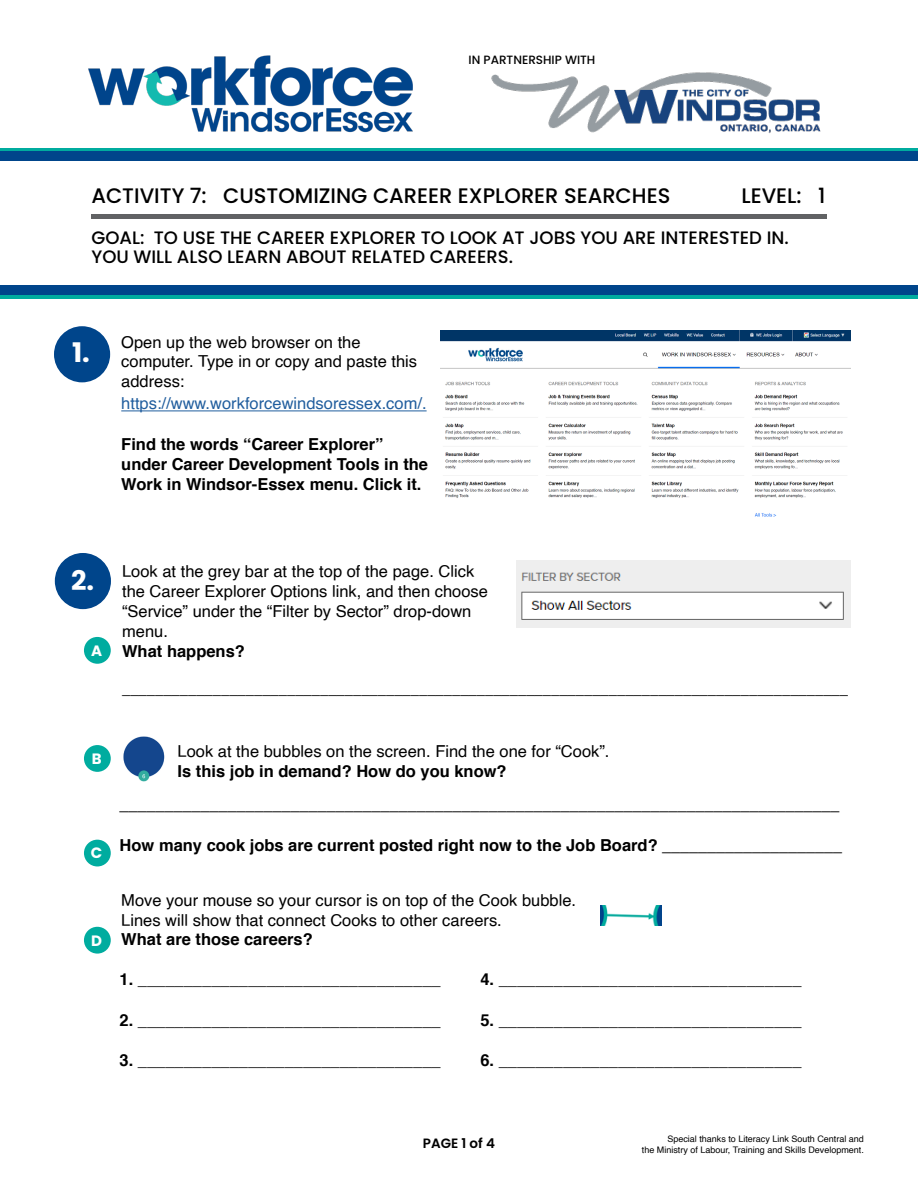
<style>
.page{position:relative;width:918px;height:1188px;background:#fff}
.page>*{position:absolute;margin:0;border:0;box-sizing:border-box;transform-origin:0 0}
.t1{font:700 27px "Poppins";color:#fff}
.t2{font:500 21px "Poppins";color:#000}
.t3{font:500 18px/19.5px "Poppins";color:#000}
.t4{font:18px "Minion Pro";color:#000}
.t5{font:700 16.5px/19.8px "Helvetica";color:#000}
.t6{font:16.5px/19.8px "Helvetica";color:#000}
.t7{font:700 16.5px "Minion Pro";color:#000}
.t8{font:16.5px "Helvetica";color:#215e9e}
.t9{font:700 15px "Poppins";color:#fff}
.t10{font:600 13.5px "Poppins";color:#000}
.t11{font:500 12px "Poppins";color:#000}
.t12{font:9px/10.8px "Helvetica";color:#000;text-align:right}
.s1{font-family:"Minion Pro";font-size:18px}
</style>
<div class="page">
<img style="left:88px;top:55px;width:325px;height:78px">
<div style="left:54px;top:326px;width:56px;height:56px;background:#00458b;border-radius:50%"></div>
<hr style="left:121px;top:411px;width:306px;height:1px;background:#215e9e">
<div style="left:55px;top:553px;width:56px;height:56px;background:#00458b;border-radius:50%"></div>
<hr style="left:91px;top:215px;width:736px;height:4px;background:#616264">
<div style="left:0;top:285px;width:918px;height:10px;background:#00458b"></div>
<hr style="left:0;top:148px;width:918px;height:3px;background:#00ac9f">
<div style="left:0;top:151px;width:918px;height:10px;background:#00458b"></div>
<img style="left:491px;top:72px;width:330px;height:62px">
<hr style="left:0;top:295px;width:918px;height:3px;background:#00ac9f">
<img style="left:601px;top:905px;width:60px;height:21px">
<div style="left:84px;top:637px;width:27px;height:27px;background:#00ac9f;border-radius:50%"></div>
<div style="left:84px;top:745px;width:27px;height:27px;background:#00ac9f;border-radius:50%"></div>
<div style="left:84px;top:840px;width:27px;height:26px;background:#00ac9f;border-radius:50%"></div>
<div style="left:84px;top:927px;width:27px;height:27px;background:#00ac9f;border-radius:50%"></div>
<img style="left:517px;top:560px;width:334px;height:68px">
<img style="left:123px;top:736px;width:42px;height:46px">
<img style="left:441px;top:330px;width:410px;height:187px">
<p class="t11" style="left:469px;top:52px;width:128px">IN PARTNERSHIP WITH</p>
<p class="t2" style="left:91px;top:184px;width:580px">ACTIVITY 7: CUSTOMIZING CAREER EXPLORER SEARCHES</p>
<p class="t2" style="left:741px;top:184px;width:86px">LEVEL: 1</p>
<p class="t3" style="left:91px;top:228px;width:699px">GOAL: TO USE THE CAREER EXPLORER TO LOOK AT JOBS YOU ARE INTERESTED IN.<br>YOU WILL ALSO LEARN ABOUT RELATED CAREERS.</p>
<h1 class="t1" style="left:72px;top:337px;width:19px">1.</h1>
<p class="t6" style="left:121px;top:332px;width:297px">Open up the web browser on the computer. Type in or copy and paste this address:</p>
<p class="t8" style="left:121px;top:390px;width:307px">https://www.workforcewindsoressex.com/.</p>
<p class="t5" style="left:121px;top:435px;width:308px">Find the words “Career Explorer” under Career Development Tools in the<br>Work in Windsor-Essex menu. Click it.</p>
<h1 class="t1" style="left:71px;top:565px;width:25px">2.</h1>
<p class="t9" style="left:91px;top:642px;width:13px">A</p>
<p class="t6" style="left:122px;top:562px;width:367px">Look at the grey bar at the top of the page. Click the Career Explorer Options link, and then choose “Service” under the “Filter by Sector” drop-down menu.</p>
<p class="t5" style="left:122px;top:641px;width:124px">What happens?</p>
<p class="t7" style="left:122px;top:677px;width:727px">________________________________________________________________________________________</p>
<p class="t9" style="left:92px;top:750px;width:11px">B</p>
<p class="t9" style="left:91px;top:844px;width:13px">C</p>
<p class="t9" style="left:91px;top:932px;width:12px">D</p>
<p class="t6" style="left:178px;top:742px;width:433px">Look at the bubbles on the screen. Find the one for “Cook”.</p>
<p class="t5" style="left:178px;top:762px;width:331px">Is this job in demand? How do you know?</p>
<p class="t4" style="left:120px;top:792px;width:722px">________________________________________________________________________________</p>
<p class="t5" style="left:120px;top:835px;width:724px">How many cook jobs are current posted right now to the Job Board? <span class="s1">____________________</span></p>
<p class="t6" style="left:121px;top:891px;width:456px">Move your mouse so your cursor is on top of the Cook bubble.<br>Lines will show that connect Cooks to other careers.</p>
<p class="t5" style="left:121px;top:930px;width:193px">What are those careers?</p>
<p class="t5" style="left:120px;top:970px;width:323px">1. _________________________________</p>
<p class="t5" style="left:120px;top:1010px;width:323px">2. _________________________________</p>
<p class="t5" style="left:120px;top:1051px;width:323px">3. _________________________________</p>
<p class="t5" style="left:480px;top:970px;width:323px">4. _________________________________</p>
<p class="t5" style="left:480px;top:1010px;width:323px">5. _________________________________</p>
<p class="t5" style="left:480px;top:1051px;width:323px">6. _________________________________</p>
<p class="t10" style="left:423px;top:1136px;width:74px">PAGE 1 of 4</p>
<p class="t12" style="left:642px;top:1134px;width:224px">Special thanks to Literacy Link South Central and<br>the Ministry of Labour, Training and Skills Development.</p>
</div>
